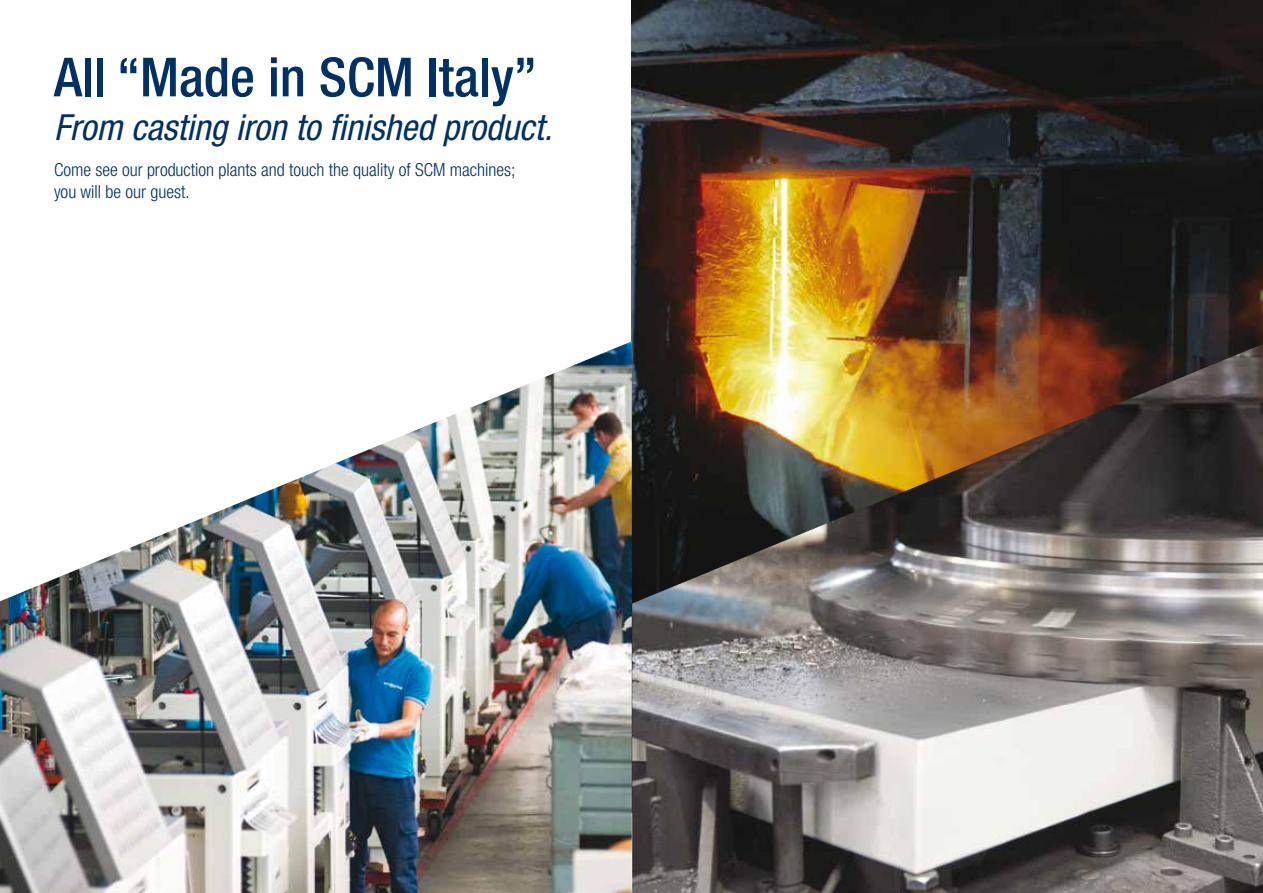
<style>
.page{position:relative;width:1263px;height:893px;background:#fff}
.page>*{position:absolute;margin:0;border:0;box-sizing:border-box;transform-origin:0 0}
.t1{font:500 condensed 54px "Helvetica Neue";color:#003064}
.t2{font:italic condensed 36px "Helvetica Neue";color:#003064}
.t3{font:300 condensed 18px/21.6px "Helvetica Neue";color:#003064}
</style>
<div class="page">
<img style="left:631px;top:0;width:632px;height:344px">
<img style="left:0;top:341px;width:632px;height:552px">
<img style="left:632px;top:344px;width:631px;height:549px">
<h1 class="t1" style="left:54px;top:45px;width:484px">All “Made in SCM Italy”</h1>
<h2 class="t2" style="left:54px;top:106px;width:500px">From casting iron to finished product.</h2>
<p class="t3" style="left:54px;top:159px;width:463px">Come see our production plants and touch the quality of SCM machines; you will be our guest.</p>
</div>
